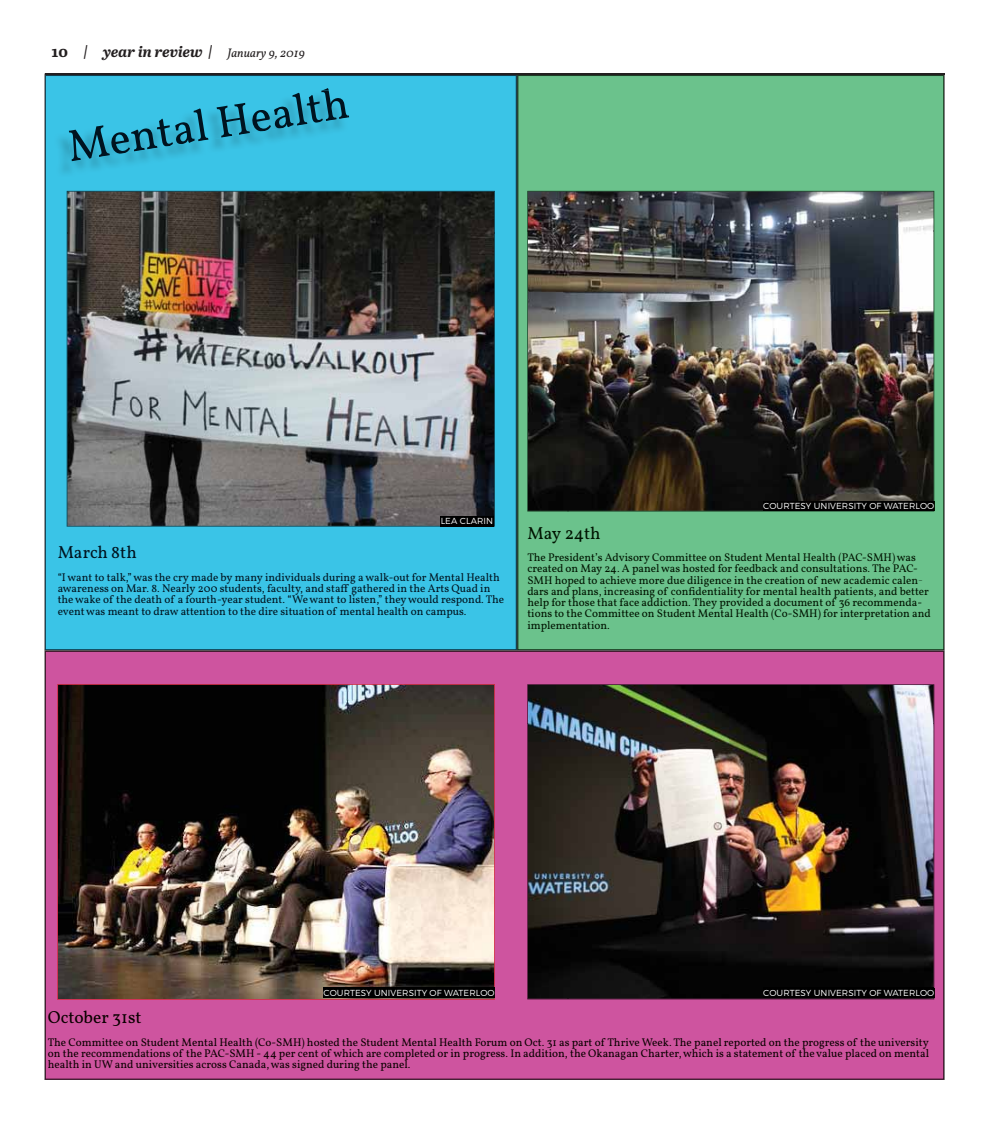
<style>
.page{position:relative;width:990px;height:1125px;background:#fff}
.page>*{position:absolute;margin:0;border:0;box-sizing:border-box;transform-origin:0 0}
.t1{font:17.5px "Vollkorn";color:#0a0000}
.t2{font:17.5px "Vollkorn";color:#00131f}
.t3{font:17.5px "Vollkorn";color:#001300}
.t4{font:italic 700 15px "Abril Text";color:#231f20}
.t5{font:11.25px/11.2px "Vollkorn";color:#001300}
.t6{font:11.25px/11.2px "Vollkorn";color:#0a0000;text-align:justify}
.t7{font:11.25px/11.2px "Vollkorn";color:#00131f}
.t8{font:300 8.75px "Montserrat";letter-spacing:.01em;color:#fff}
.s1{font-style:normal}
.s2{font-family:"Vollkorn";font-weight:400;font-size:12.5px}
</style>
<div class="page">
<div style="left:518px;top:75px;width:426px;height:575px;background:#6bc28c"></div>
<div style="left:45px;top:75px;width:471px;height:575px;background:#3ac4e7"></div>
<div style="left:45px;top:651px;width:899px;height:428px;background:#ce549f"></div>
<hr style="left:45px;top:74px;width:900px;height:1px;background:#231f20">
<img style="left:54px;top:91px;width:293px;height:86px">
<svg style="left:310px;top:85px;width:39px;height:33px"></svg>
<img style="left:67px;top:91px;width:280px;height:71px">
<img style="left:69px;top:103px;width:181px;height:58px">
<div style="left:58px;top:546px;width:78px;height:13px;background:#3ac4e7"></div>
<div style="left:58px;top:573px;width:442px;height:11px;background:#3ac4e7"></div>
<div style="left:58px;top:584px;width:432px;height:11px;background:#3ac4e7"></div>
<div style="left:58px;top:595px;width:446px;height:11px;background:#3ac4e7"></div>
<div style="left:58px;top:607px;width:409px;height:10px;background:#3ac4e7"></div>
<div style="left:528px;top:526px;width:72px;height:17px;background:#6bc28c"></div>
<div style="left:528px;top:553px;width:388px;height:11px;background:#6bc28c"></div>
<div style="left:528px;top:564px;width:389px;height:11px;background:#6bc28c"></div>
<div style="left:528px;top:576px;width:390px;height:10px;background:#6bc28c"></div>
<div style="left:528px;top:587px;width:401px;height:11px;background:#6bc28c"></div>
<div style="left:528px;top:598px;width:389px;height:11px;background:#6bc28c"></div>
<div style="left:528px;top:609px;width:403px;height:11px;background:#6bc28c"></div>
<div style="left:528px;top:621px;width:81px;height:10px;background:#6bc28c"></div>
<div style="left:48px;top:1011px;width:93px;height:15px;background:#ce549f"></div>
<div style="left:48px;top:1038px;width:881px;height:11px;background:#ce549f"></div>
<div style="left:48px;top:1049px;width:881px;height:11px;background:#ce549f"></div>
<div style="left:48px;top:1060px;width:362px;height:11px;background:#ce549f"></div>
<img style="left:67px;top:233px;width:428px;height:294px">
<img style="left:67px;top:191px;width:428px;height:42px">
<img style="left:67px;top:233px;width:43px;height:293px">
<img style="left:452px;top:233px;width:43px;height:293px">
<img style="left:109px;top:525px;width:332px;height:1px">
<img style="left:527px;top:684px;width:407px;height:315px">
<img style="left:528px;top:685px;width:406px;height:39px">
<img style="left:528px;top:723px;width:40px;height:276px">
<img style="left:893px;top:723px;width:41px;height:276px">
<img style="left:568px;top:997px;width:326px;height:2px">
<img style="left:57px;top:684px;width:438px;height:316px">
<img style="left:527px;top:191px;width:406px;height:320px">
<img style="left:528px;top:191px;width:406px;height:40px">
<img style="left:528px;top:231px;width:40px;height:280px">
<img style="left:933px;top:231px;width:1px;height:270px">
<img style="left:568px;top:510px;width:195px;height:1px">
<div style="left:763px;top:988px;width:171px;height:10px;background:#000"></div>
<div style="left:324px;top:988px;width:170px;height:10px;background:#000"></div>
<img style="left:441px;top:516px;width:52px;height:11px">
<div style="left:763px;top:501px;width:171px;height:10px;background:#000"></div>
<p class="t4" style="left:52px;top:40px;width:255px"><span class="s1">10</span> | year in review | <span class="s2">January 9, 2019</span></p>
<p class="t8" style="left:441px;top:516px;width:54px">LEA CLARIN</p>
<p class="t2" style="left:58px;top:546px;width:81px">March 8th</p>
<p class="t7" style="left:58px;top:573px;width:448px">“I want to talk,” was the cry made by many individuals during a walk-out for Mental Health awareness on Mar. 8. Nearly 200 students, faculty, and staff gathered in the Arts Quad in the wake of the death of a fourth-year student. “We want to listen,” they would respond. The event was meant to draw attention to the dire situation of mental health on campus.</p>
<p class="t8" style="left:763px;top:501px;width:172px">COURTESY UNIVERSITY OF WATERLOO</p>
<p class="t3" style="left:527px;top:526px;width:75px">May 24th</p>
<p class="t5" style="left:527px;top:553px;width:405px">The President’s Advisory Committee on Student Mental Health (PAC-SMH) was created on May 24. A panel was hosted for feedback and consultations. The PAC-SMH hoped to achieve more due diligence in the creation of new academic calen&shy;dars and plans, increasing of confidentiality for mental health patients, and better help for those that face addiction. They provided a document of 36 recommenda&shy;tions to the Committee on Student Mental Health (Co-SMH) for interpretation and implementation.</p>
<p class="t8" style="left:324px;top:988px;width:172px">COURTESY UNIVERSITY OF WATERLOO</p>
<p class="t8" style="left:763px;top:988px;width:172px">COURTESY UNIVERSITY OF WATERLOO</p>
<p class="t1" style="left:48px;top:1011px;width:95px">October 31st</p>
<p class="t6" style="left:48px;top:1038px;width:883px">The Committee on Student Mental Health (Co-SMH) hosted the Student Mental Health Forum on Oct. 31 as part of Thrive Week. The panel reported on the progress of the university on the recommendations of the PAC-SMH - 44 per cent of which are completed or in progress. In addition, the Okanagan Charter, which is a statement of the value placed on mental health in UW and universities across Canada, was signed during the panel.</p>
</div>
